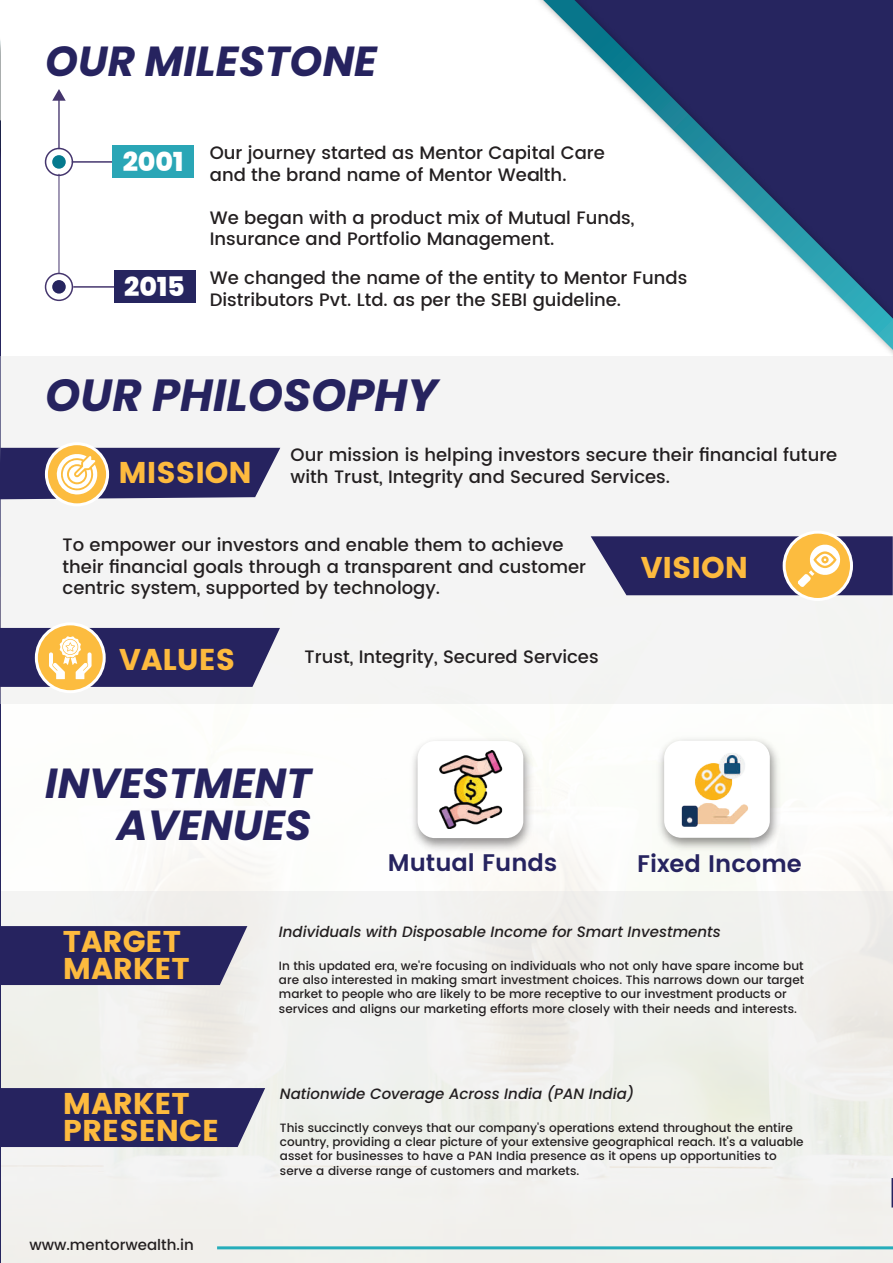
<style>
.page{position:relative;width:893px;height:1263px;background:#fff}
.page>*{position:absolute;margin:0;border:0;box-sizing:border-box;transform-origin:0 0}
.t1{font:italic 700 45px "Poppins";color:#26235f}
.t2{font:italic 700 42px/42px "Poppins";color:#26235f;text-align:right}
.t3{font:700 30px/27px "Poppins";color:#fdba3e}
.t4{font:800 27px "Poppins";color:#fff}
.t5{font:600 24px "Poppins";color:#26235f}
.t6{font:500 18px/21.6px "Poppins";color:#231f20}
.t7{font:italic 500 15px "Poppins";color:#231f20}
.t8{font:500 15px "Poppins";color:#231f20}
.t9{font:500 12px/14.4px "Poppins";color:#231f20}
</style>
<div class="page">
<div style="left:0;top:891px;width:893px;height:372px;background:#f1f1ee"></div>
<hr style="left:217px;top:1246px;width:676px;height:3px;background:#26adba">
<svg style="left:0;top:41px;width:1px;height:107px"></svg>
<div style="left:0;top:356px;width:893px;height:348px;background:#f4f4f4"></div>
<svg style="left:543px;top:0;width:350px;height:350px"></svg>
<img style="left:657px;top:737px;width:127px;height:119px">
<div style="left:664px;top:741px;width:106px;height:97px;background:#fff;border-radius:17px"></div>
<img style="left:681px;top:753px;width:67px;height:74px">
<img style="left:413px;top:738px;width:125px;height:114px">
<div style="left:418px;top:741px;width:105px;height:97px;background:#fff;border-radius:17px"></div>
<img style="left:439px;top:751px;width:64px;height:77px">
<div style="left:783px;top:531px;width:70px;height:70px;border:3px solid #fff;border-radius:50%"></div>
<svg style="left:591px;top:536px;width:302px;height:59px;background:#5e536e"></svg>
<svg style="left:0;top:89px;width:280px;height:1174px"></svg>
<svg style="left:891px;top:1178px;width:2px;height:29px"></svg>
<h2 class="t2" style="left:45px;top:40px;width:333px">OUR MILESTONE</h2>
<h3 class="t4" style="left:123px;top:146px;width:62px">2001</h3>
<h3 class="t6" style="left:210px;top:142px;width:397px">Our journey started as Mentor Capital Care and the brand name of Mentor Wealth.</h3>
<h3 class="t6" style="left:210px;top:207px;width:426px">We began with a product mix of Mutual Funds,<br>Insurance and Portfolio Management.</h3>
<h3 class="t4" style="left:124px;top:271px;width:62px">2015</h3>
<h3 class="t6" style="left:210px;top:267px;width:479px">We changed the name of the entity to Mentor Funds<br>Distributors Pvt. Ltd. as per the SEBI guideline.</h3>
<h1 class="t1" style="left:45px;top:369px;width:394px">OUR PHILOSOPHY</h1>
<h3 class="t3" style="left:119px;top:459px;width:135px">MISSION</h3>
<h3 class="t6" style="left:291px;top:444px;width:548px">Our mission is helping investors secure their financial future with Trust, Integrity and Secured Services.</h3>
<h3 class="t6" style="left:63px;top:534px;width:525px">To empower our investors and enable them to achieve their financial goals through a transparent and customer centric system, supported by technology.</h3>
<h3 class="t3" style="left:119px;top:646px;width:118px">VALUES</h3>
<h3 class="t6" style="left:305px;top:647px;width:296px">Trust, Integrity, Secured Services</h3>
<h2 class="t2" style="left:45px;top:762px;width:267px">INVESTMENT<br>AVENUES</h2>
<h3 class="t3" style="left:641px;top:554px;width:109px">VISION</h3>
<h3 class="t3" style="left:63px;top:928px;width:128px">TARGET<br>MARKET</h3>
<h3 class="t3" style="left:63px;top:1090px;width:158px">MARKET<br>PRESENCE</h3>
<p class="t8" style="left:29px;top:1234px;width:166px">www.mentorwealth.in</p>
<h3 class="t5" style="left:388px;top:845px;width:171px">Mutual Funds</h3>
<h3 class="t5" style="left:637px;top:845px;width:166px">Fixed Income</h3>
<p class="t7" style="left:279px;top:923px;width:443px">Individuals with Disposable Income for Smart Investments</p>
<p class="t9" style="left:279px;top:958px;width:527px">In this updated era, we're focusing on individuals who not only have spare income but are also interested in making smart investment choices. This narrows down our target market to people who are likely to be more receptive to our investment products or services and aligns our marketing efforts more closely with their needs and interests.</p>
<p class="t7" style="left:280px;top:1085px;width:356px">Nationwide Coverage Across India (PAN India)</p>
<p class="t9" style="left:280px;top:1120px;width:525px">This succinctly conveys that our company's operations extend throughout the entire country, providing a clear picture of your extensive geographical reach. It's a valuable asset for businesses to have a PAN India presence as it opens up opportunities to serve a diverse range of customers and markets.</p>
</div>
